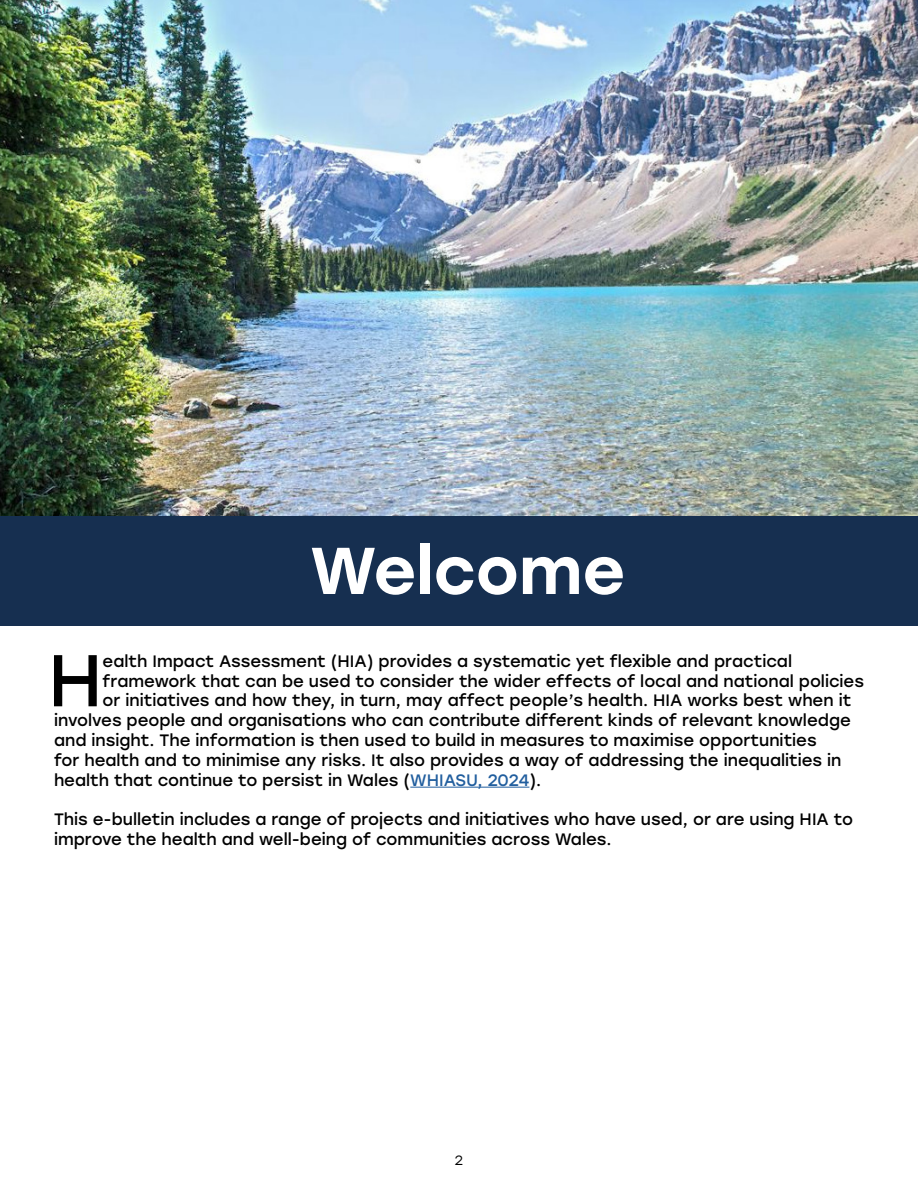
<style>
.page{position:relative;width:918px;height:1188px;background:#fff}
.page>*{position:absolute;margin:0;border:0;box-sizing:border-box;transform-origin:0 0}
.t1{font:73.05px "Stolzl";color:#000}
.t2{font:500 66px "Stolzl";color:#fff}
.t3{font:16.5px/19.8px "Stolzl";color:#000}
.t4{font:13.5px "Stolzl";color:#000}
.s1{color:#215e9e}
</style>
<div class="page">
<hr style="left:410px;top:787px;width:119px;height:1px;background:#215e9e">
<div style="left:0;top:0;width:918px;height:625px;background:#162f50"></div>
<img style="left:0;top:0;width:918px;height:515px">
<h2 class="t2" style="left:310px;top:524px;width:317px">Welcome</h2>
<h1 class="t1" style="left:48px;top:629px;width:56px">H</h1>
<p class="t3" style="left:103px;top:650px;width:691px">ealth Impact Assessment (HIA) provides a systematic yet flexible and practical</p>
<p class="t3" style="left:103px;top:670px;width:763px">framework that can be used to consider the wider effects of local and national policies</p>
<p class="t3" style="left:103px;top:690px;width:750px">or initiatives and how they, in turn, may affect people’s health. HIA works best when it</p>
<p class="t3" style="left:54px;top:710px;width:798px">involves people and organisations who can contribute different kinds of relevant knowledge</p>
<p class="t3" style="left:54px;top:729px;width:764px">and insight. The information is then used to build in measures to maximise opportunities</p>
<p class="t3" style="left:54px;top:749px;width:789px">for health and to minimise any risks. It also provides a way of addressing the inequalities in</p>
<p class="t3" style="left:54px;top:769px;width:489px">health that continue to persist in Wales (<span class="s1">WHIASU, 2024</span>).</p>
<p class="t3" style="left:54px;top:809px;width:801px">This e-bulletin includes a range of projects and initiatives who have used, or are using HIA to improve the health and well-being of communities across Wales.</p>
<p class="t4" style="left:455px;top:1150px;width:10px">2</p>
</div>
